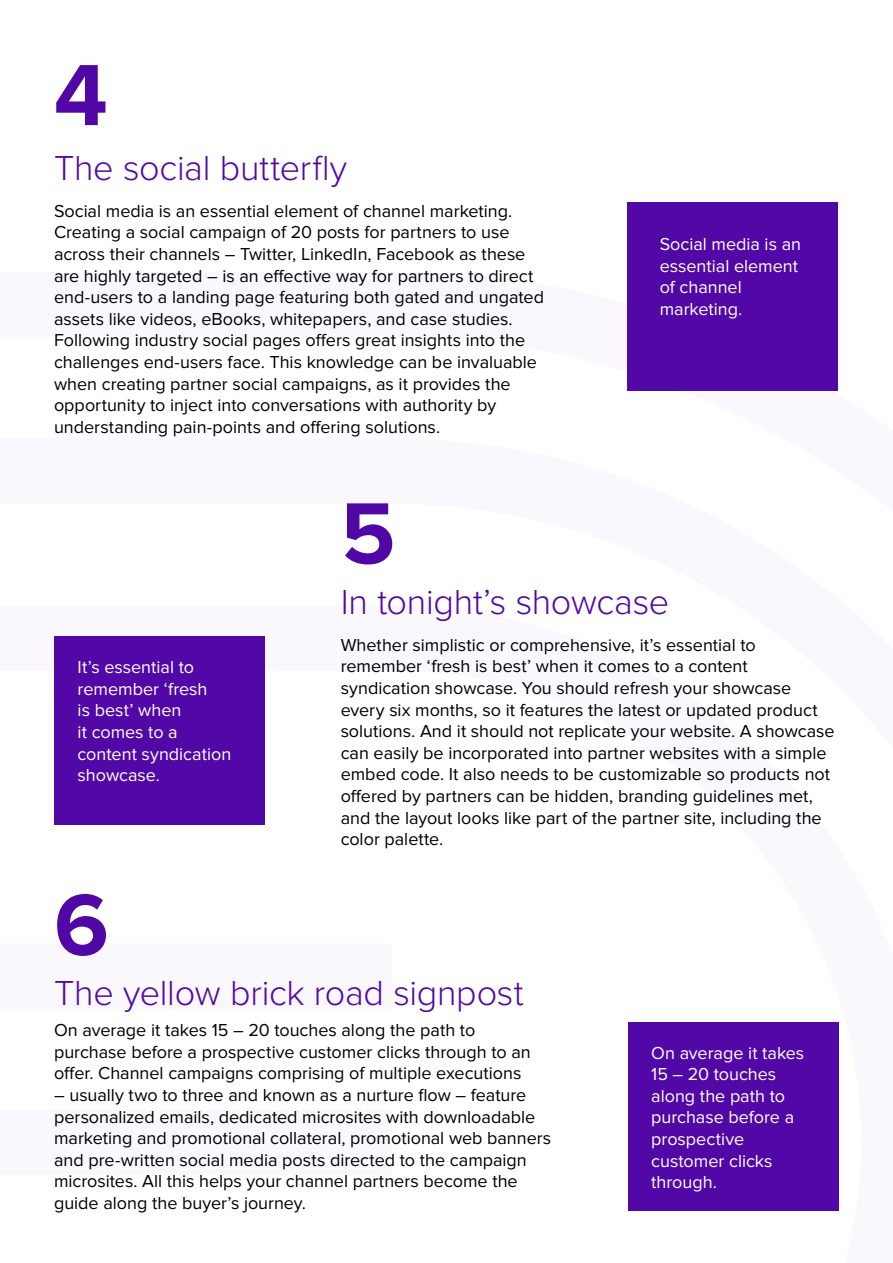
<style>
.page{position:relative;width:893px;height:1263px;background:#fff}
.page>*{position:absolute;margin:0;border:0;box-sizing:border-box;transform-origin:0 0}
.t1{font:700 90px "Proxima Nova";color:#5107a6}
.t2{font:300 36px "Proxima Nova";letter-spacing:-.01em;color:#5107a6}
.t3{font:18px/21.6px "Proxima Nova";color:#000}
.t4{font:18px/21.6px "Proxima Nova";color:#fff}
</style>
<div class="page">
<div style="left:628px;top:203px;width:210px;height:188px;background:#5208a6"></div>
<div style="left:54px;top:637px;width:210px;height:188px;background:#5208a6"></div>
<div style="left:629px;top:1022px;width:210px;height:188px;background:#5208a6"></div>
<h1 class="t1" style="left:54px;top:28px;width:55px">4</h1>
<h2 class="t2" style="left:54px;top:141px;width:295px">The social butterfly</h2>
<p class="t3" style="left:54px;top:200px;width:491px">Social media is an essential element of channel marketing.<br>Creating a social campaign of 20 posts for partners to use across their channels – Twitter, LinkedIn, Facebook as these are highly targeted – is an effective way for partners to direct end-users to a landing page featuring both gated and ungated assets like videos, eBooks, whitepapers, and case studies.<br>Following industry social pages offers great insights into the challenges end-users face. This knowledge can be invaluable when creating partner social campaigns, as it provides the opportunity to inject into conversations with authority by understanding pain-points and offering solutions.</p>
<h1 class="t1" style="left:341px;top:466px;width:56px">5</h1>
<p class="t4" style="left:660px;top:234px;width:143px">Social media is an essential element of channel marketing.</p>
<p class="t4" style="left:78px;top:657px;width:155px">It’s essential to remember ‘fresh<br>is best’ when<br>it comes to a content syndication showcase.</p>
<h1 class="t1" style="left:54px;top:858px;width:56px">6</h1>
<h2 class="t2" style="left:341px;top:575px;width:330px">In tonight’s showcase</h2>
<p class="t3" style="left:341px;top:634px;width:496px">Whether simplistic or comprehensive, it’s essential to remember ‘fresh is best’ when it comes to a content syndication showcase. You should refresh your showcase every six months, so it features the latest or updated product solutions. And it should not replicate your website. A showcase can easily be incorporated into partner websites with a simple embed code. It also needs to be customizable so products not offered by partners can be hidden, branding guidelines met, and the layout looks like part of the partner site, including the color palette.</p>
<h2 class="t2" style="left:54px;top:966px;width:471px">The yellow brick road signpost</h2>
<p class="t3" style="left:54px;top:1020px;width:478px">On average it takes 15 – 20 touches along the path to purchase before a prospective customer clicks through to an offer. Channel campaigns comprising of multiple executions</p>
<p class="t3" style="left:54px;top:1084px;width:499px">– usually two to three and known as a nurture flow – feature personalized emails, dedicated microsites with downloadable marketing and promotional collateral, promotional web banners and pre-written social media posts directed to the campaign microsites. All this helps your channel partners become the guide along the buyer’s journey.</p>
<p class="t4" style="left:651px;top:1042px;width:155px">On average it takes<br>15 – 20 touches along the path to purchase before a prospective customer clicks through.</p>
</div>
